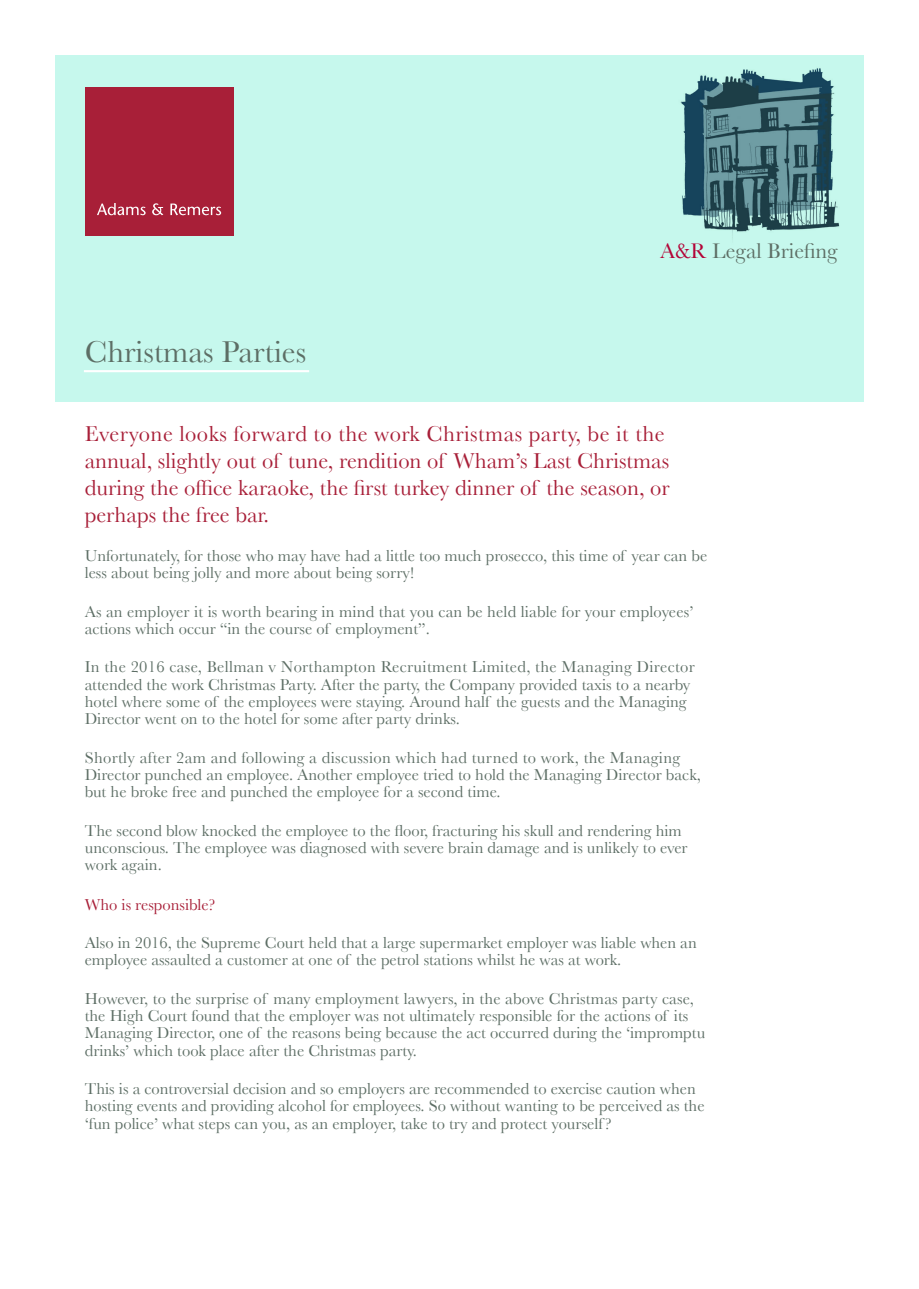
<style>
.page{position:relative;width:919px;height:1289px;background:#fff}
.page>*{position:absolute;margin:0;border:0;box-sizing:border-box;transform-origin:0 0}
.t1{font:31.5px "Baskerville";color:#5d6e65}
.t2{font:22.5px/27px "Baskerville";color:#a81f38}
.t3{font:22.2px "Baskerville";color:#5d6e65}
.t4{font:16.5px/17.2px "Baskerville";color:#5d6e65}
.t5{font:16.5px "Baskerville";color:#a81f38}
.s1{color:#b30437}
</style>
<div class="page">
<div style="left:55px;top:55px;width:808px;height:347px;background:#c6f8ed"></div>
<div style="left:85px;top:87px;width:149px;height:149px;background:#a81f38"></div>
<svg style="left:97px;top:203px;width:49px;height:12px"></svg>
<svg style="left:152px;top:203px;width:11px;height:12px"></svg>
<svg style="left:170px;top:203px;width:51px;height:12px"></svg>
<img style="left:680px;top:68px;width:160px;height:170px">
<hr style="left:84px;top:370px;width:225px;height:2px;background:#fff">
<p class="t1" style="left:85px;top:333px;width:223px">Christmas Parties</p>
<p class="t3" style="left:660px;top:238px;width:179px"><span class="s1">A&amp;R</span> Legal Briefing</p>
<p class="t2" style="left:85px;top:420px;width:586px">Everyone looks forward to the work Christmas party, be it the annual, slightly out of tune, rendition of Wham’s Last Christmas during the office karaoke, the first turkey dinner of the season, or perhaps the free bar.</p>
<p class="t4" style="left:85px;top:546px;width:624px">Unfortunately, for those who may have had a little too much prosecco, this time of year can be less about being jolly and more about being sorry!</p>
<p class="t4" style="left:85px;top:602px;width:610px">As an employer it is worth bearing in mind that you can be held liable for your employees’ actions which occur “in the course of employment”.</p>
<p class="t4" style="left:85px;top:658px;width:611px">In the 2016 case, Bellman v Northampton Recruitment Limited, the Managing Director attended the work Christmas Party. After the party, the Company provided taxis to a nearby hotel where some of the employees were staying. Around half the guests and the Managing Director went on to the hotel for some after party drinks.</p>
<p class="t4" style="left:85px;top:748px;width:617px">Shortly after 2am and following a discussion which had turned to work, the Managing<br>Director punched an employee. Another employee tried to hold the Managing Director back, but he broke free and punched the employee for a second time.</p>
<p class="t4" style="left:85px;top:821px;width:604px">The second blow knocked the employee to the floor, fracturing his skull and rendering him unconscious. The employee was diagnosed with severe brain damage and is unlikely to ever work again.</p>
<p class="t5" style="left:85px;top:894px;width:132px">Who is responsible?</p>
<p class="t4" style="left:85px;top:933px;width:613px">Also in 2016, the Supreme Court held that a large supermarket employer was liable when an employee assaulted a customer at one of the petrol stations whilst he was at work.</p>
<p class="t4" style="left:85px;top:989px;width:622px">However, to the surprise of many employment lawyers, in the above Christmas party case, the High Court found that the employer was not ultimately responsible for the actions of its Managing Director, one of the reasons being because the act occurred during the ‘impromptu drinks’ which took place after the Christmas party.</p>
<p class="t4" style="left:85px;top:1079px;width:621px">This is a controversial decision and so employers are recommended to exercise caution when hosting events and providing alcohol for employees. So without wanting to be perceived as the ‘fun police’ what steps can you, as an employer, take to try and protect yourself ?</p>
</div>
